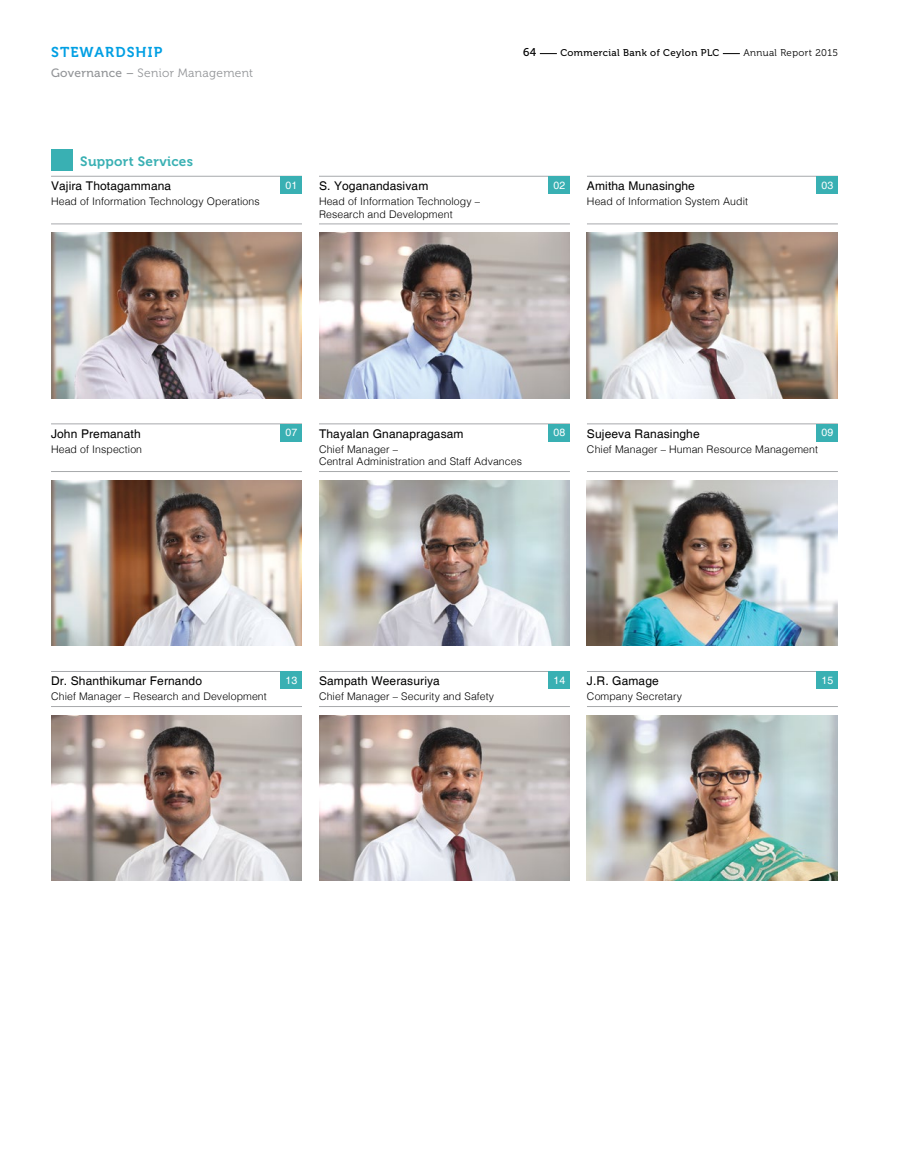
<style>
.page{position:relative;width:923px;height:1170px;background:#fff}
.page>*{position:absolute;margin:0;border:0;box-sizing:border-box;transform-origin:0 0}
.t1{font:14.25px "Museo 700";letter-spacing:.08em;color:#009fe3}
.t2{font:13.5px "Museo 700";letter-spacing:.02em;color:#39b0b3}
.t3{font:12px "Helvetica";letter-spacing:.01em;color:#000}
.t4{font:12px "Museo 300";letter-spacing:.025em;color:#939598}
.t5{font:11.25px "Museo 500";color:#000}
.t6{font:300 10.5px/12.6px "Helvetica";letter-spacing:.01em;color:#000}
.t7{font:10.5px "Helvetica";letter-spacing:.02em;color:#fff}
.t8{font:9.75px "Museo 500";letter-spacing:.04em;color:#000}
.t9{font:9.75px "Museo 300";letter-spacing:.04em;color:#000}
.s1{font-family:"Museo 500"}
</style>
<div class="page">
<svg style="left:540px;top:53px;width:17px;height:1px"></svg>
<svg style="left:723px;top:53px;width:17px;height:1px"></svg>
<div style="left:51px;top:149px;width:21px;height:21px;background:#39b0b3"></div>
<hr style="left:51px;top:176px;width:251px;height:1px;background:#a7a9ac">
<hr style="left:319px;top:176px;width:251px;height:1px;background:#a7a9ac">
<hr style="left:587px;top:176px;width:251px;height:1px;background:#a7a9ac">
<hr style="left:51px;top:224px;width:251px;height:1px;background:#a7a9ac">
<hr style="left:319px;top:224px;width:251px;height:1px;background:#a7a9ac">
<hr style="left:587px;top:224px;width:251px;height:1px;background:#a7a9ac">
<hr style="left:51px;top:423px;width:251px;height:1px;background:#a7a9ac">
<hr style="left:319px;top:423px;width:251px;height:1px;background:#a7a9ac">
<hr style="left:587px;top:423px;width:251px;height:1px;background:#a7a9ac">
<hr style="left:51px;top:471px;width:251px;height:1px;background:#a7a9ac">
<hr style="left:319px;top:471px;width:251px;height:1px;background:#a7a9ac">
<hr style="left:587px;top:471px;width:251px;height:1px;background:#a7a9ac">
<hr style="left:51px;top:671px;width:251px;height:1px;background:#a7a9ac">
<hr style="left:319px;top:671px;width:251px;height:1px;background:#a7a9ac">
<hr style="left:587px;top:671px;width:251px;height:1px;background:#a7a9ac">
<hr style="left:51px;top:706px;width:251px;height:1px;background:#a7a9ac">
<hr style="left:319px;top:706px;width:251px;height:1px;background:#a7a9ac">
<hr style="left:587px;top:706px;width:251px;height:1px;background:#a7a9ac">
<div style="left:281px;top:176px;width:21px;height:17px;background:#39b0b3"></div>
<div style="left:549px;top:176px;width:21px;height:17px;background:#39b0b3"></div>
<div style="left:816px;top:176px;width:22px;height:17px;background:#39b0b3"></div>
<img style="left:51px;top:232px;width:251px;height:166px">
<img style="left:319px;top:232px;width:251px;height:166px">
<img style="left:587px;top:232px;width:251px;height:166px">
<div style="left:281px;top:424px;width:21px;height:17px;background:#39b0b3"></div>
<div style="left:549px;top:424px;width:21px;height:17px;background:#39b0b3"></div>
<div style="left:816px;top:424px;width:22px;height:17px;background:#39b0b3"></div>
<img style="left:51px;top:480px;width:251px;height:166px">
<img style="left:319px;top:480px;width:251px;height:166px">
<img style="left:587px;top:480px;width:251px;height:166px">
<div style="left:281px;top:671px;width:21px;height:17px;background:#39b0b3"></div>
<div style="left:549px;top:671px;width:21px;height:17px;background:#39b0b3"></div>
<div style="left:816px;top:671px;width:22px;height:17px;background:#39b0b3"></div>
<img style="left:51px;top:715px;width:251px;height:165px">
<img style="left:319px;top:715px;width:251px;height:165px">
<img style="left:587px;top:715px;width:251px;height:165px">
<h1 class="t1" style="left:51px;top:45px;width:113px">Stewardship</h1>
<p class="t5" style="left:523px;top:46px;width:15px">64</p>
<p class="t8" style="left:560px;top:47px;width:160px">Commercial Bank of Ceylon PLC</p>
<p class="t9" style="left:743px;top:48px;width:96px">Annual Report 2015</p>
<p class="t4" style="left:51px;top:66px;width:204px"><span class="s1">Governance –</span> Senior Management</p>
<p class="t2" style="left:80px;top:154px;width:114px">Support Services</p>
<p class="t3" style="left:51px;top:179px;width:122px">Vajira Thotagammana</p>
<p class="t7" style="left:285px;top:179px;width:13px">01</p>
<p class="t6" style="left:51px;top:194px;width:210px">Head of Information Technology Operations</p>
<p class="t3" style="left:319px;top:179px;width:111px">S. Yoganandasivam</p>
<p class="t7" style="left:553px;top:179px;width:13px">02</p>
<p class="t6" style="left:319px;top:194px;width:163px">Head of Information Technology –<br>Research and Development</p>
<p class="t3" style="left:587px;top:179px;width:109px">Amitha Munasinghe</p>
<p class="t7" style="left:821px;top:179px;width:13px">03</p>
<p class="t6" style="left:587px;top:194px;width:162px">Head of Information System Audit</p>
<p class="t3" style="left:51px;top:426px;width:91px">John Premanath</p>
<p class="t7" style="left:285px;top:426px;width:13px">07</p>
<p class="t6" style="left:51px;top:442px;width:93px">Head of Inspection</p>
<p class="t3" style="left:319px;top:426px;width:146px">Thayalan Gnanapragasam</p>
<p class="t7" style="left:553px;top:426px;width:13px">08</p>
<p class="t6" style="left:319px;top:442px;width:204px">Chief Manager –<br>Central Administration and Staff Advances</p>
<p class="t3" style="left:587px;top:426px;width:114px">Sujeeva Ranasinghe</p>
<p class="t7" style="left:821px;top:426px;width:13px">09</p>
<p class="t6" style="left:587px;top:442px;width:233px">Chief Manager – Human Resource Management</p>
<p class="t3" style="left:51px;top:674px;width:152px">Dr. Shanthikumar Fernando</p>
<p class="t7" style="left:285px;top:674px;width:13px">13</p>
<p class="t6" style="left:51px;top:689px;width:217px">Chief Manager – Research and Development</p>
<p class="t3" style="left:319px;top:674px;width:122px">Sampath Weerasuriya</p>
<p class="t7" style="left:553px;top:674px;width:13px">14</p>
<p class="t6" style="left:319px;top:689px;width:177px">Chief Manager – Security and Safety</p>
<p class="t3" style="left:587px;top:674px;width:73px">J.R. Gamage</p>
<p class="t7" style="left:821px;top:674px;width:13px">15</p>
<p class="t6" style="left:587px;top:689px;width:97px">Company Secretary</p>
</div>
